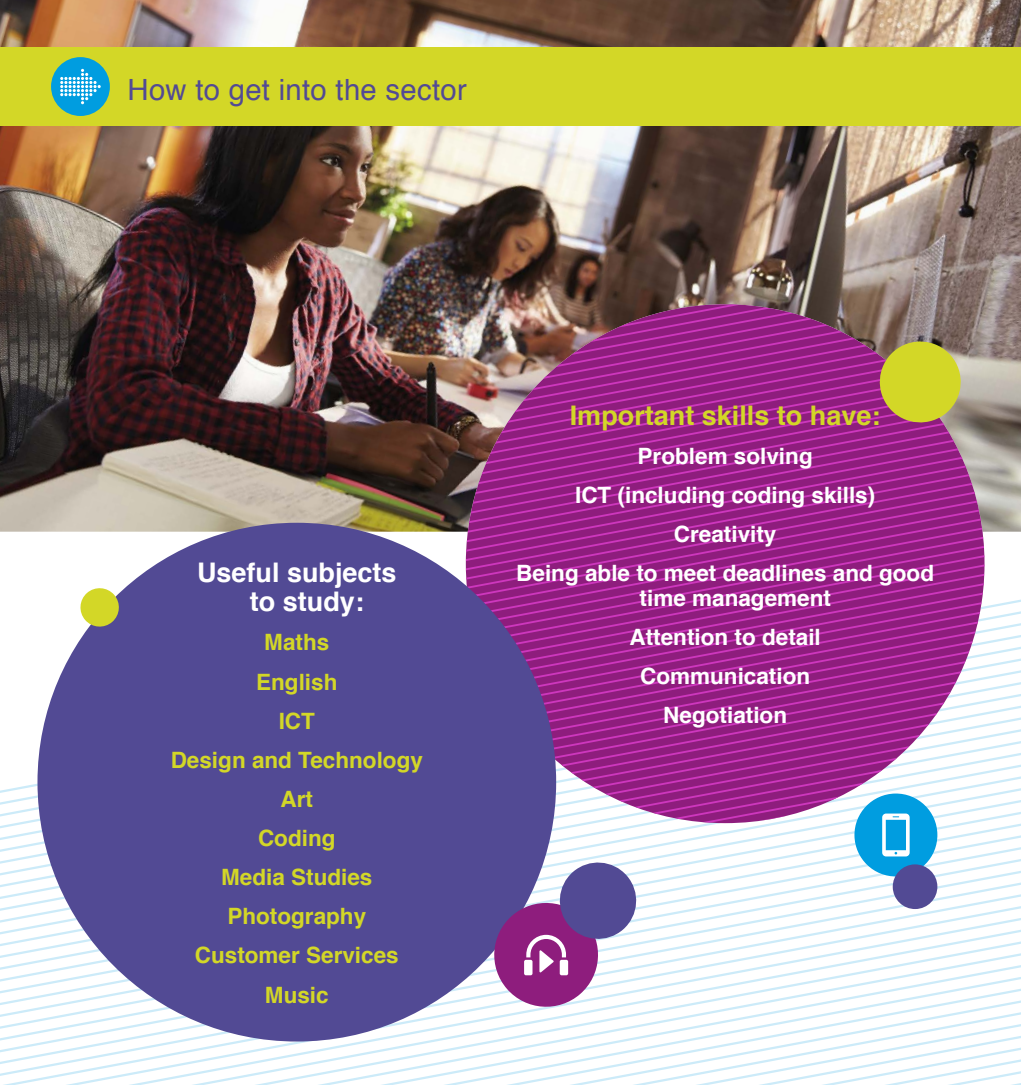
<style>
.page{position:relative;width:1021px;height:1085px;background:#fff}
.page>*{position:absolute;margin:0;border:0;box-sizing:border-box;transform-origin:0 0}
.t1{font:29.25px "Helvetica";letter-spacing:.01em;color:#524a94}
.t2{font:700 27px "Helvetica";color:#d3d727}
.t3{font:700 27px/29.2px "Helvetica";color:#fff}
.t4{font:700 22.5px/39.1px "Helvetica";color:#fff;text-align:center}
.t5{font:700 22.5px/39.1px "Helvetica";color:#d3d727;text-align:center}
</style>
<div class="page">
<svg style="left:65px;top:1052px;width:423px;height:32px"></svg>
<svg style="left:0;top:993px;width:488px;height:59px"></svg>
<svg style="left:0;top:784px;width:488px;height:185px"></svg>
<img style="left:0;top:0;width:1020px;height:531px">
<div style="left:0;top:48px;width:1020px;height:78px;background:#d3d727"></div>
<div style="left:51px;top:57px;width:59px;height:59px;background:#009de0;border-radius:50%"></div>
<svg style="left:60px;top:69px;width:41px;height:35px"></svg>
<svg style="left:466px;top:457px;width:496px;height:94px;background:#972587"></svg>
<svg style="left:475px;top:536px;width:508px;height:70px;background:#9a228a"></svg>
<div style="left:37px;top:522px;width:519px;height:519px;background:#524a94;border-radius:50%"></div>
<svg style="left:469px;top:304px;width:514px;height:225px;background:#9b3d80"></svg>
<svg style="left:80px;top:588px;width:41px;height:40px"></svg>
<svg style="left:488px;top:602px;width:532px;height:482px"></svg>
<h1 class="t1" style="left:128px;top:67px;width:340px">How to get into the sector</h1>
<p class="t3" style="left:250px;top:558px;width:148px;text-indent:-53px">Useful subjects to study:</p>
<p class="t5" style="left:171px;top:623px;width:254px">Maths<br>English<br>ICT<br>Design and Technology<br>Art<br>Coding<br>Media Studies<br>Photography<br>Customer Services<br>Music</p>
<p class="t2" style="left:570px;top:393px;width:312px">Important skills to have:</p>
<p class="t4" style="left:516px;top:436px;width:419px">Problem solving<br>ICT (including coding skills)<br>Creativity<br>Being able to meet deadlines and good</p>
<p class="t4" style="left:629px;top:578px;width:203px">time management<br>Attention to detail<br>Communication<br>Negotiation</p>
</div>
